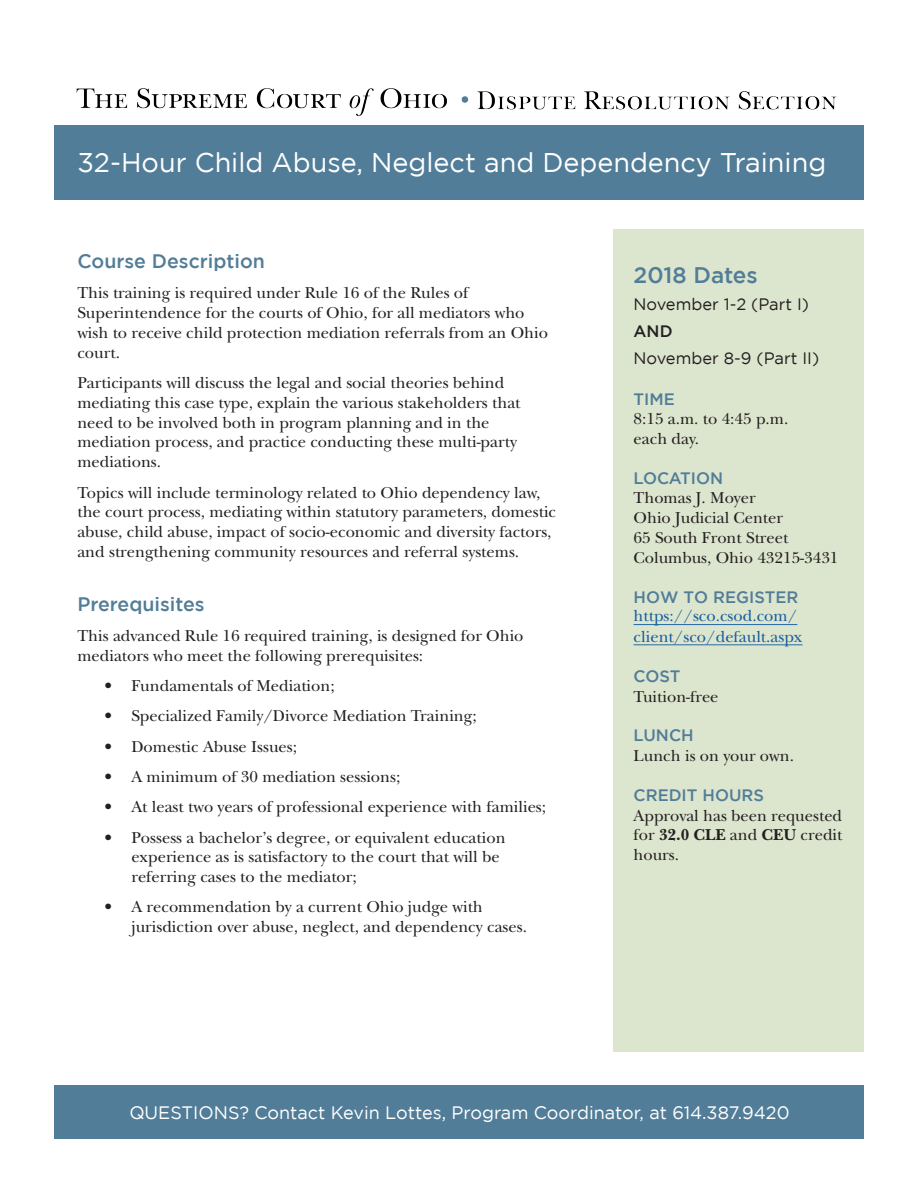
<style>
.page{position:relative;width:918px;height:1188px;background:#fff}
.page>*{position:absolute;margin:0;border:0;box-sizing:border-box;transform-origin:0 0}
.t1{font:27px "Gotham";color:#fff}
.Gutter_Header{font:500 22.5px "Gotham";color:#517d98}
.t2{font:500 19.5px "Gotham";color:#517d98}
.t3{font:18px "Gotham";color:#fff}
.Gutter_Header-2{font:16.5px/19.8px "New Baskerville Std";color:#231f20}
.Gutter_Header-3{font:16.5px/18.6px "New Baskerville Std";color:#175d9e}
.Gutter_Header-4{font:16.5px/27px "Gotham";color:#231f20}
.Gutter_Header-5{font:500 16.5px "Gotham";color:#517d98}
.s1{font-weight:500}
.s2{font-family:"Gotham";font-weight:500;color:#517d98}
.s3{font-weight:700}
</style>
<div class="page">
<img style="left:76px;top:88px;width:761px;height:28px">
<div style="left:54px;top:125px;width:810px;height:75px;background:#517d98"></div>
<div style="left:54px;top:1085px;width:810px;height:54px;background:#517d98"></div>
<div style="left:614px;top:229px;width:250px;height:822px;background:#dce5ce"></div>
<hr style="left:634px;top:624px;width:163px;height:1px;background:#175d9e">
<hr style="left:634px;top:644px;width:169px;height:1px;background:#175d9e">
<p class="t1" style="left:77px;top:147px;width:750px">32-Hour Child Abuse, Neglect and Dependency Training</p>
<p class="t2" style="left:77px;top:250px;width:189px">Course Description</p>
<p class="Gutter_Header-2" style="left:77px;top:283px;width:472px">This training is required under Rule 16 of the Rules of Superintendence for the courts of Ohio, for all mediators who wish to receive child protection mediation referrals from an Ohio court.</p>
<p class="Gutter_Header-2" style="left:77px;top:373px;width:445px">Participants will discuss the legal and social theories behind mediating this case type, explain the various stakeholders that need to be involved both in program planning and in the mediation process, and practice conducting these multi-party mediations.</p>
<p class="Gutter_Header-2" style="left:77px;top:482px;width:480px">Topics will include terminology related to Ohio dependency law, the court process, mediating within statutory parameters, domestic abuse, child abuse, impact of socio-economic and diversity factors, and strengthening community resources and referral systems.</p>
<p class="t2" style="left:77px;top:593px;width:129px">Prerequisites</p>
<p class="Gutter_Header-2" style="left:77px;top:626px;width:448px">This advanced Rule 16 required training, is designed for Ohio mediators who meet the following prerequisites:</p>
<p class="Gutter_Header-2" style="left:104px;top:676px;width:232px">• Fundamentals of Mediation;</p>
<p class="Gutter_Header-2" style="left:104px;top:706px;width:374px">• Specialized Family/Divorce Mediation Training;</p>
<p class="Gutter_Header-2" style="left:104px;top:737px;width:194px">• Domestic Abuse Issues;</p>
<p class="Gutter_Header-2" style="left:104px;top:767px;width:297px">• A minimum of 30 mediation sessions;</p>
<p class="Gutter_Header-2" style="left:104px;top:797px;width:443px">• At least two years of professional experience with families;</p>
<p class="Gutter_Header-2" style="left:131px;top:827px;width:376px;text-indent:-27px">• Possess a bachelor’s degree, or equivalent education experience as is satisfactory to the court that will be referring cases to the mediator;</p>
<p class="Gutter_Header-2" style="left:131px;top:897px;width:397px;text-indent:-27px">• A recommendation by a current Ohio judge with jurisdiction over abuse, neglect, and dependency cases.</p>
<p class="Gutter_Header" style="left:634px;top:262px;width:126px">2018 Dates</p>
<p class="Gutter_Header-4" style="left:634px;top:290px;width:187px">November 1-2 (Part I)<br><span class="s1">AND<br></span>November 8-9 (Part II)</p>
<p class="Gutter_Header-2" style="left:634px;top:390px;width:156px"><span class="s2">TIME<br></span>8:15 a.m. to 4:45 p.m. each day.</p>
<p class="Gutter_Header-2" style="left:634px;top:469px;width:206px"><span class="s2">LOCATION<br></span>Thomas J. Moyer<br>Ohio Judicial Center<br>65 South Front Street<br>Columbus, Ohio 43215-3431</p>
<p class="Gutter_Header-3" style="left:634px;top:588px;width:166px"><span class="s2">HOW TO REGISTER </span>https://sco.csod.com/</p>
<p class="Gutter_Header-3" style="left:634px;top:627px;width:170px">client/sco/default.aspx</p>
<p class="Gutter_Header-5" style="left:634px;top:667px;width:48px">COST</p>
<p class="Gutter_Header-2" style="left:634px;top:687px;width:86px">Tuition-free</p>
<p class="Gutter_Header-5" style="left:634px;top:726px;width:62px">LUNCH</p>
<p class="Gutter_Header-2" style="left:634px;top:746px;width:162px">Lunch is on your own.</p>
<p class="Gutter_Header-5" style="left:634px;top:786px;width:132px">CREDIT HOURS</p>
<p class="Gutter_Header-2" style="left:634px;top:805px;width:210px;text-align:justify">Approval has been requested for <span class="s3">32.0 CLE</span> and <span class="s3">CEU</span> credit hours.</p>
<p class="t3" style="left:129px;top:1103px;width:662px">QUESTIONS? Contact Kevin Lottes, Program Coordinator, at 614.387.9420</p>
</div>
